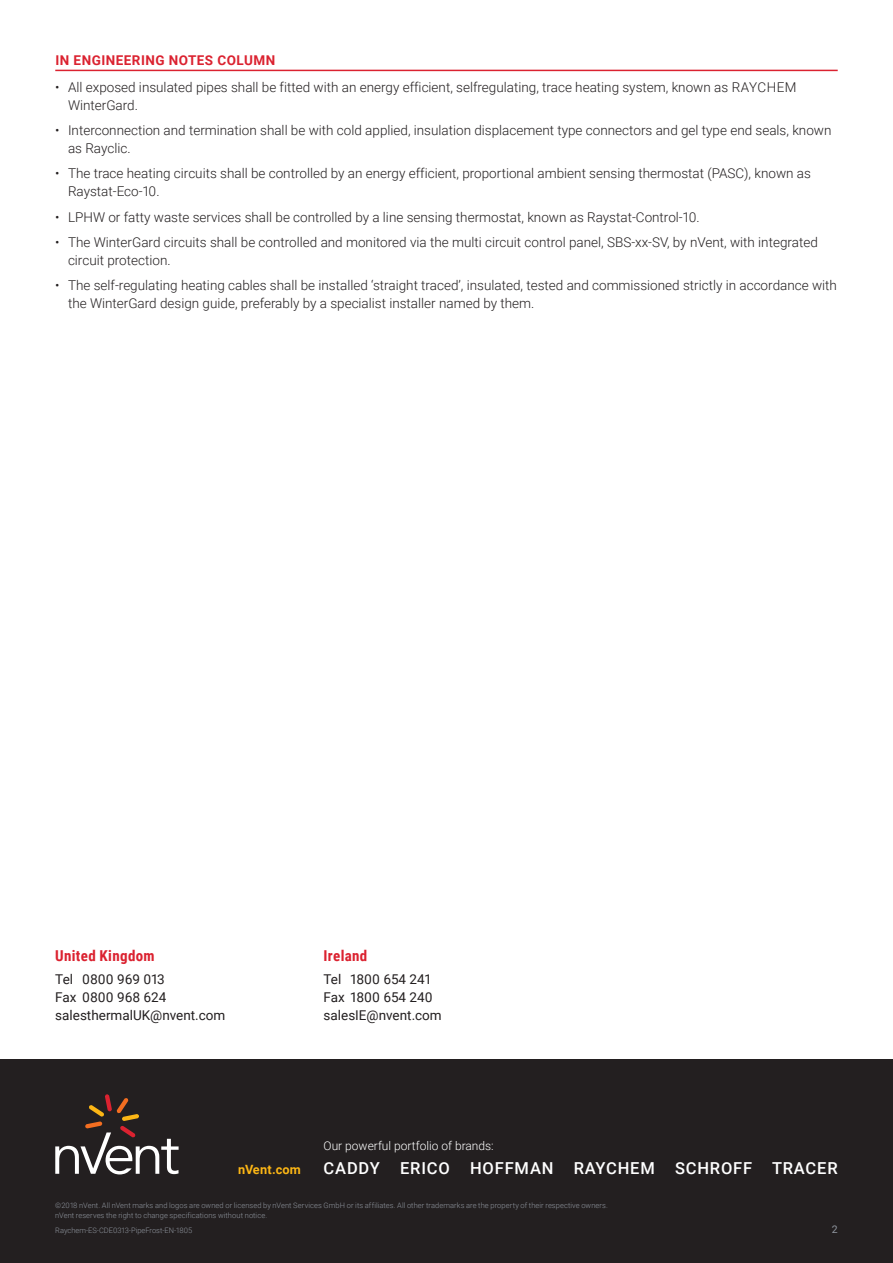
<style>
.page{position:relative;width:893px;height:1263px;background:#fff}
.page>*{position:absolute;margin:0;border:0;box-sizing:border-box;transform-origin:0 0}
.t1{font:500 16.5px "Roboto";letter-spacing:.05em;color:#fff}
.t2{font:700 15px "Roboto Condensed";letter-spacing:.02em;color:#db2230}
.t3{font:300 13.5px/18px "Roboto";color:#231f20}
.t4{font:13.5px/18px "Roboto";color:#231f20}
.t5{font:700 13.5px "Roboto";letter-spacing:.035em;color:#db2230}
.t6{font:700 12.75px "Roboto";letter-spacing:.015em;color:#fcb615}
.t7{font:300 12px "Roboto";color:#fff}
.t8{font:10.5px "Roboto";color:#8f959e}
.t9{font:300 7.5px/10.5px "Roboto";letter-spacing:.01em;color:#8f959e}
</style>
<div class="page">
<hr style="left:55px;top:70px;width:783px;height:1px;background:#db2230">
<div style="left:0;top:1059px;width:893px;height:204px;background:#231f20"></div>
<svg style="left:55px;top:1094px;width:124px;height:80px"></svg>
<p class="t5" style="left:56px;top:51px;width:221px">IN ENGINEERING NOTES COLUMN</p>
<p class="t3" style="left:68px;top:78px;width:730px;text-indent:-13px">• All exposed insulated pipes shall be fitted with an energy efficient, selfregulating, trace heating system, known as RAYCHEM<br>WinterGard.</p>
<p class="t3" style="left:68px;top:121px;width:765px;text-indent:-13px">• Interconnection and termination shall be with cold applied, insulation displacement type connectors and gel type end seals, known as Rayclic.</p>
<p class="t3" style="left:68px;top:164px;width:744px;text-indent:-13px">• The trace heating circuits shall be controlled by an energy efficient, proportional ambient sensing thermostat (PASC), known as<br>Raystat-Eco-10.</p>
<p class="t3" style="left:55px;top:207px;width:646px">• LPHW or fatty waste services shall be controlled by a line sensing thermostat, known as Raystat-Control-10.</p>
<p class="t3" style="left:68px;top:232px;width:751px;text-indent:-13px">• The WinterGard circuits shall be controlled and monitored via the multi circuit control panel, SBS-xx-SV, by nVent, with integrated circuit protection.</p>
<p class="t3" style="left:68px;top:276px;width:770px;text-indent:-13px">• The self-regulating heating cables shall be installed ‘straight traced’, insulated, tested and commissioned strictly in accordance with the WinterGard design guide, preferably by a specialist installer named by them.</p>
<p class="t2" style="left:55px;top:945px;width:101px">United Kingdom</p>
<p class="t4" style="left:55px;top:969px;width:172px">Tel 0800 969 013<br>Fax 0800 968 624 salesthermalUK@nvent.com</p>
<p class="t2" style="left:324px;top:945px;width:45px">Ireland</p>
<p class="t4" style="left:324px;top:969px;width:120px">Tel 1800 654 241<br>Fax 1800 654 240 salesIE@nvent.com</p>
<p class="t7" style="left:324px;top:1137px;width:172px">Our powerful portfolio of brands:</p>
<p class="t1" style="left:324px;top:1156px;width:516px">CADDY ERICO HOFFMAN RAYCHEM SCHROFF TRACER</p>
<p class="t9" style="left:55px;top:1200px;width:554px">©2018 nVent. All nVent marks and logos are owned or licensed by nVent Services GmbH or its affiliates. All other trademarks are the property of their respective owners. nVent reserves the right to change specifications without notice.</p>
<p class="t9" style="left:55px;top:1225px;width:139px">Raychem-ES-CDE0313-PipeFrost-EN-1805</p>
<p class="t6" style="left:238px;top:1160px;width:64px">nVent.com</p>
<p class="t8" style="left:832px;top:1222px;width:7px">2</p>
</div>
